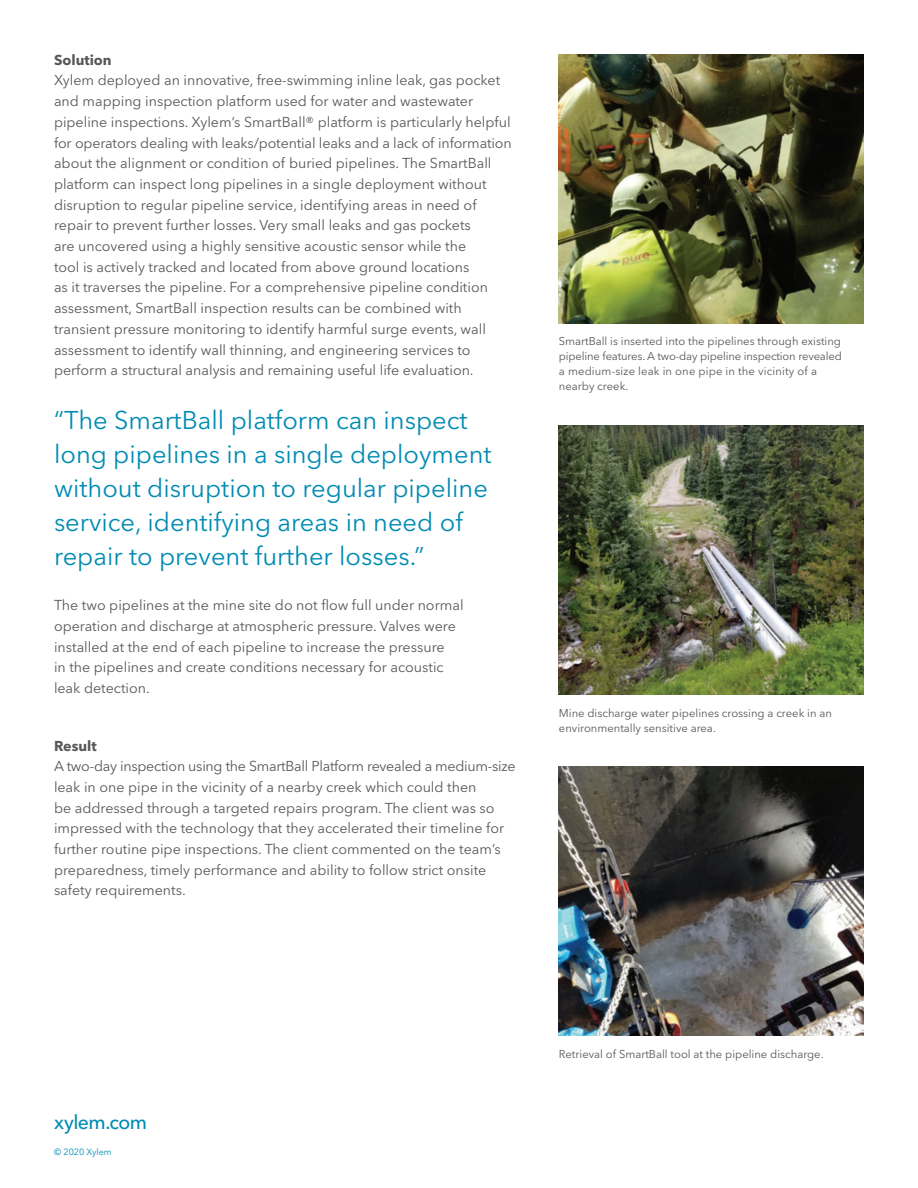
<style>
.page{position:relative;width:918px;height:1188px;background:#fff}
.page>*{position:absolute;margin:0;border:0;box-sizing:border-box;transform-origin:0 0}
.CS_Call-out{font:25.5px/34px "Avenir Next LT Pro";color:#008bb3}
.Basic_Formatting{font:500 19.5px "Avenir Next LT Pro";color:#008bb3}
.Body_text{font:14.25px/20.7px "Avenir Next LT Pro";color:#57585a}
.Body_text-2{font:700 14.25px "Avenir Next LT Pro";color:#57585a}
.small_body_text{font:11.25px/15px "Avenir Next LT Pro";color:#57585a}
.Legal_text{font:9px "Avenir Next LT Pro";color:#008bb3}
</style>
<div class="page">
<img style="left:559px;top:54px;width:305px;height:269px">
<img style="left:559px;top:425px;width:305px;height:269px">
<img style="left:559px;top:767px;width:305px;height:269px">
<p class="Body_text-2" style="left:54px;top:51px;width:59px">Solution</p>
<p class="Body_text" style="left:54px;top:70px;width:459px">Xylem deployed an innovative, free-swimming inline leak, gas pocket and mapping inspection platform used for water and wastewater pipeline inspections. Xylem’s SmartBall® platform is particularly helpful for operators dealing with leaks/potential leaks and a lack of information about the alignment or condition of buried pipelines. The SmartBall platform can inspect long pipelines in a single deployment without disruption to regular pipeline service, identifying areas in need of repair to prevent further losses. Very small leaks and gas pockets<br>are uncovered using a highly sensitive acoustic sensor while the<br>tool is actively tracked and located from above ground locations<br>as it traverses the pipeline. For a comprehensive pipeline condition assessment, SmartBall inspection results can be combined with transient pressure monitoring to identify harmful surge events, wall assessment to identify wall thinning, and engineering services to perform a structural analysis and remaining useful life evaluation.</p>
<p class="CS_Call-out" style="left:54px;top:403px;width:439px">“The SmartBall platform can inspect long pipelines in a single deployment without disruption to regular pipeline service, identifying areas in need of repair to prevent further losses.”</p>
<p class="Body_text" style="left:54px;top:595px;width:411px">The two pipelines at the mine site do not flow full under normal operation and discharge at atmospheric pressure. Valves were installed at the end of each pipeline to increase the pressure<br>in the pipelines and create conditions necessary for acoustic leak detection.</p>
<p class="Body_text-2" style="left:54px;top:737px;width:44px">Result</p>
<p class="Body_text" style="left:54px;top:756px;width:463px">A two-day inspection using the SmartBall Platform revealed a medium-size leak in one pipe in the vicinity of a nearby creek which could then<br>be addressed through a targeted repairs program. The client was so impressed with the technology that they accelerated their timeline for further routine pipe inspections. The client commented on the team’s preparedness, timely performance and ability to follow strict onsite safety requirements.</p>
<p class="small_body_text" style="left:559px;top:334px;width:285px">SmartBall is inserted into the pipelines through existing pipeline features. A two-day pipeline inspection revealed a medium-size leak in one pipe in the vicinity of a nearby creek.</p>
<p class="small_body_text" style="left:559px;top:705px;width:275px">Mine discharge water pipelines crossing a creek in an environmentally sensitive area.</p>
<p class="Basic_Formatting" style="left:54px;top:1110px;width:95px">xylem.com</p>
<p class="Legal_text" style="left:54px;top:1147px;width:59px">© 2020 Xylem</p>
<p class="small_body_text" style="left:559px;top:1047px;width:266px">Retrieval of SmartBall tool at the pipeline discharge.</p>
</div>
